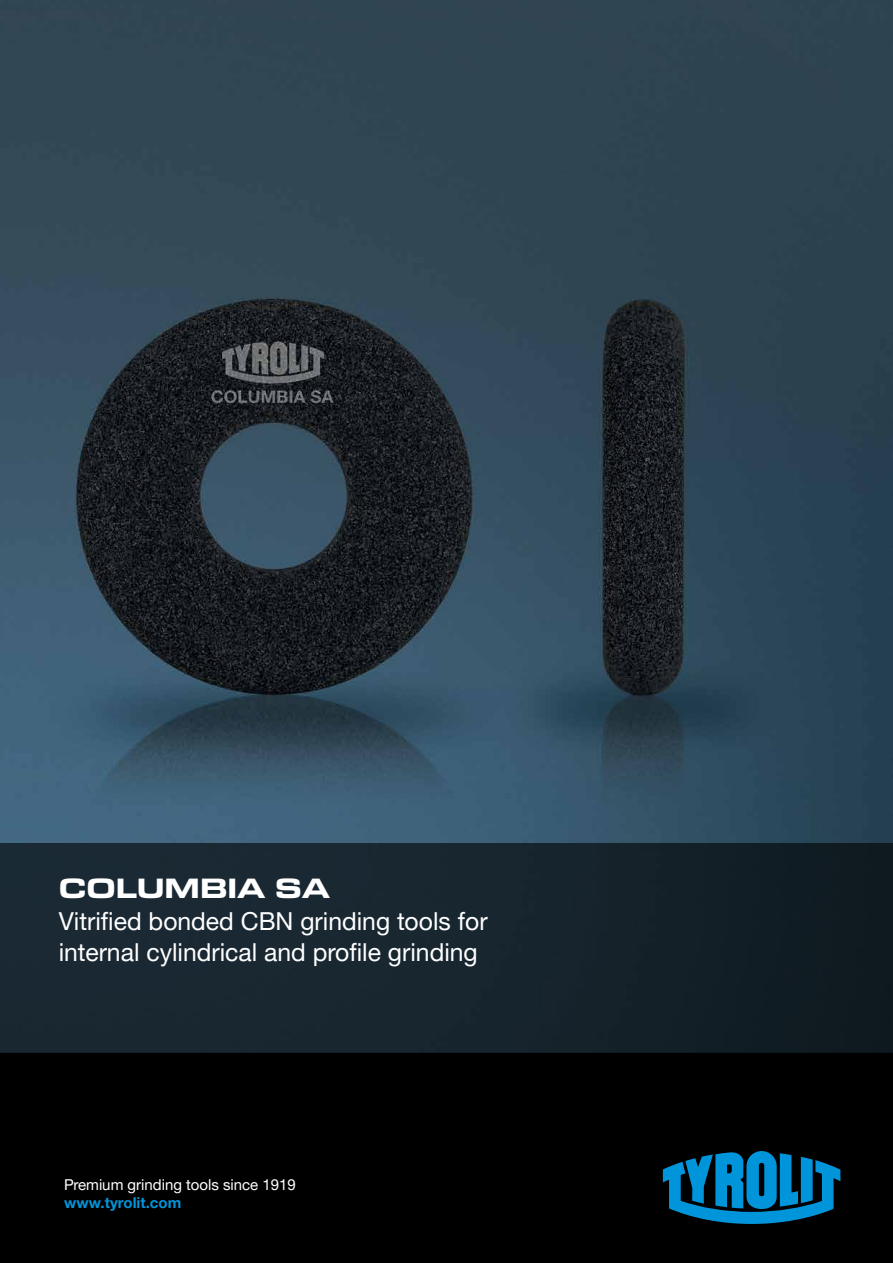
<style>
.page{position:relative;width:893px;height:1263px;background:#fff}
.page>*{position:absolute;margin:0;border:0;box-sizing:border-box;transform-origin:0 0}
.t1{font:700 expanded 28.5px "Eurostile Next W1 G";color:#fff}
.t2{font:24.75px/31.5px "Helvetica Neue LTW1 G";color:#fff}
.t3{font:15px "Helvetica Neue LTW1 G";color:#fff}
.t4{font:700 15px "Helvetica Neue LTW1 G";color:#0095da}
</style>
<div class="page">
<img style="left:0;top:0;width:893px;height:843px">
<div style="left:0;top:1053px;width:893px;height:210px;background:#000"></div>
<div style="left:0;top:843px;width:893px;height:210px;background:linear-gradient(to right,#1d2c37,#101c23)"></div>
<svg style="left:663px;top:1151px;width:177px;height:73px;background:#005983"></svg>
<p class="t1" style="left:59px;top:870px;width:273px">COLUMBIA SA</p>
<p class="t2" style="left:59px;top:905px;width:430px">Vitrified bonded CBN grinding tools for internal cylindrical and profile grinding</p>
<p class="t3" style="left:64px;top:1175px;width:233px">Premium grinding tools since 1919</p>
<p class="t4" style="left:64px;top:1193px;width:119px">www.tyrolit.com</p>
</div>
